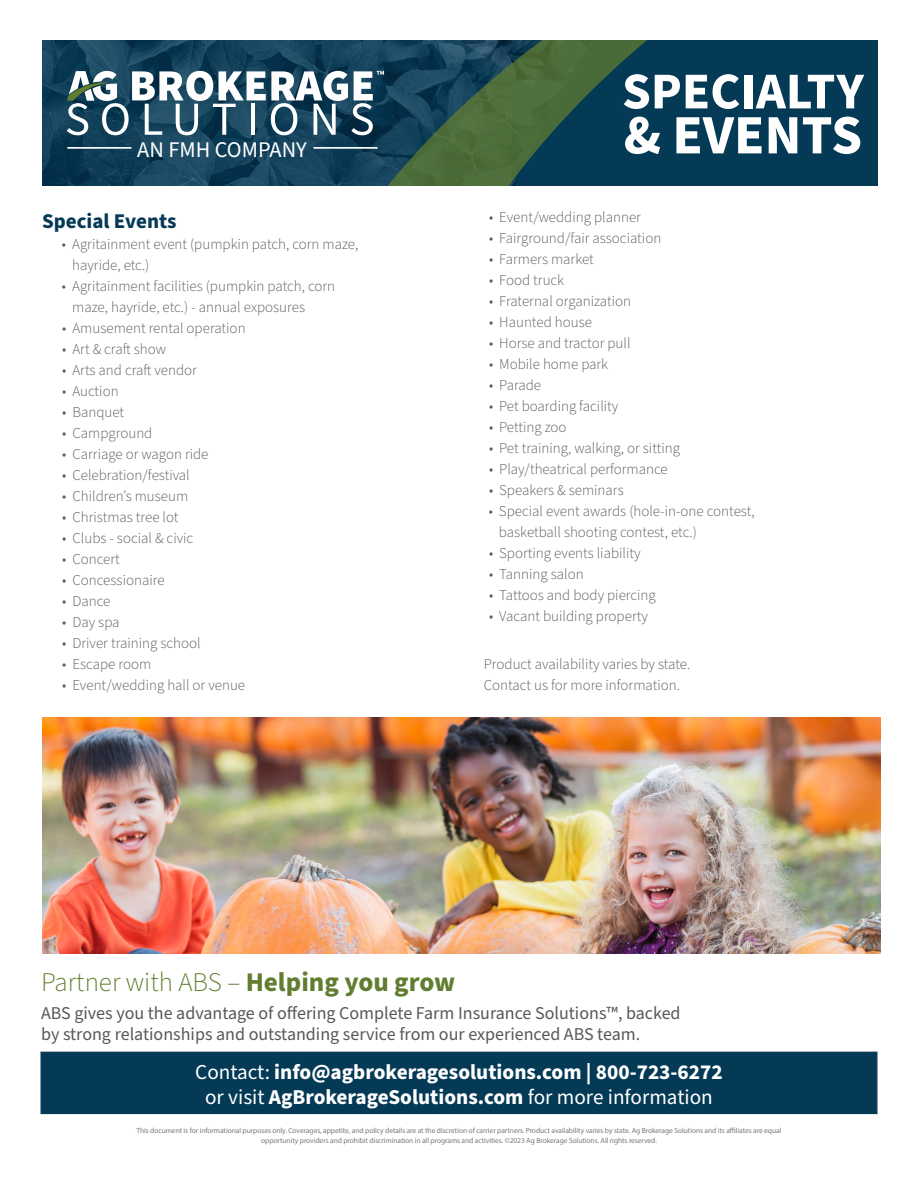
<style>
.page{position:relative;width:918px;height:1188px;background:#fff}
.page>*{position:absolute;margin:0;border:0;box-sizing:border-box;transform-origin:0 0}
.copy{font:700 55.5px "Source Sans Pro";color:#fff}
.copy-2{font:700 51.6px "Source Sans Pro";color:#fff}
.copy-3{font:300 27px "Source Sans Pro";color:#617d2f}
.t1{font:22.35px "Source Sans Pro";color:#fff}
.copy-4{font:700 21.15px/25.3px "Source Sans Pro";color:#fff;text-align:center}
.copy-5{font:700 21px "Source Sans Pro";color:#053a56}
.copy-6{font:18px/21.6px "Source Sans Pro";color:#57585a}
.copy-7{font:300 15px/21px "Source Sans Pro";color:#57585a}
.WhiteCopy{font:7.5px/10.5px "Myriad Pro";letter-spacing:-.01em;color:#787a7d;text-align:center}
.s1{font-weight:700}
.s2{font-weight:400}
</style>
<div class="page">
<img style="left:42px;top:40px;width:314px;height:146px">
<svg style="left:356px;top:40px;width:522px;height:146px;background:#174650"></svg>
<div style="left:40px;top:1052px;width:837px;height:62px;background:#053a56"></div>
<svg style="left:67px;top:71px;width:317px;height:64px"></svg>
<hr style="left:67px;top:147px;width:64px;height:2px;background:#fff">
<hr style="left:313px;top:147px;width:65px;height:2px;background:#fff">
<img style="left:42px;top:717px;width:839px;height:237px">
<p class="t1" style="left:137px;top:135px;width:171px">AN FMH COMPANY</p>
<p class="copy-5" style="left:42px;top:207px;width:136px">Special Events</p>
<p class="copy-7" style="left:72px;top:234px;width:288px;text-indent:-10px">• Agritainment event (pumpkin patch, corn maze, hayride, etc.)</p>
<p class="copy-7" style="left:72px;top:276px;width:264px;text-indent:-10px">• Agritainment facilities (pumpkin patch, corn maze, hayride, etc.) - annual exposures</p>
<p class="copy-7" style="left:62px;top:318px;width:185px">• Amusement rental operation</p>
<p class="copy-7" style="left:62px;top:339px;width:105px">• Art &amp; craft show</p>
<p class="copy-7" style="left:62px;top:360px;width:136px">• Arts and craft vendor</p>
<p class="copy-7" style="left:62px;top:381px;width:58px">• Auction</p>
<p class="copy-7" style="left:62px;top:402px;width:63px">• Banquet</p>
<p class="copy-7" style="left:62px;top:423px;width:92px">• Campground</p>
<p class="copy-7" style="left:62px;top:444px;width:148px">• Carriage or wagon ride</p>
<p class="copy-7" style="left:62px;top:465px;width:129px">• Celebration/festival</p>
<p class="copy-7" style="left:62px;top:486px;width:127px">• Children’s museum</p>
<p class="copy-7" style="left:62px;top:507px;width:118px">• Christmas tree lot</p>
<p class="copy-7" style="left:62px;top:528px;width:133px">• Clubs - social &amp; civic</p>
<p class="copy-7" style="left:62px;top:549px;width:59px">• Concert</p>
<p class="copy-7" style="left:62px;top:570px;width:104px">• Concessionaire</p>
<p class="copy-7" style="left:62px;top:591px;width:50px">• Dance</p>
<p class="copy-7" style="left:62px;top:612px;width:59px">• Day spa</p>
<p class="copy-7" style="left:62px;top:633px;width:140px">• Driver training school</p>
<p class="copy-7" style="left:62px;top:654px;width:91px">• Escape room</p>
<p class="copy-7" style="left:62px;top:675px;width:184px">• Event/wedding hall or venue</p>
<p class="copy-2" style="left:622px;top:56px;width:243px">SPECIALTY</p>
<p class="copy" style="left:624px;top:97px;width:240px">&amp; EVENTS</p>
<p class="copy-7" style="left:489px;top:207px;width:153px">• Event/wedding planner</p>
<p class="copy-7" style="left:489px;top:228px;width:174px">• Fairground/fair association</p>
<p class="copy-7" style="left:489px;top:249px;width:106px">• Farmers market</p>
<p class="copy-7" style="left:489px;top:270px;width:77px">• Food truck</p>
<p class="copy-7" style="left:489px;top:291px;width:144px">• Fraternal organization</p>
<p class="copy-7" style="left:489px;top:312px;width:104px">• Haunted house</p>
<p class="copy-7" style="left:489px;top:333px;width:143px">• Horse and tractor pull</p>
<p class="copy-7" style="left:489px;top:354px;width:121px">• Mobile home park</p>
<p class="copy-7" style="left:489px;top:375px;width:54px">• Parade</p>
<p class="copy-7" style="left:489px;top:396px;width:131px">• Pet boarding facility</p>
<p class="copy-7" style="left:489px;top:417px;width:79px">• Petting zoo</p>
<p class="copy-7" style="left:489px;top:438px;width:192px">• Pet training, walking, or sitting</p>
<p class="copy-7" style="left:489px;top:459px;width:180px">• Play/theatrical performance</p>
<p class="copy-7" style="left:489px;top:480px;width:136px">• Speakers &amp; seminars</p>
<p class="copy-7" style="left:499px;top:501px;width:257px;text-indent:-10px">• Special event awards (hole-in-one contest, basketball shooting contest, etc.)</p>
<p class="copy-7" style="left:489px;top:543px;width:153px">• Sporting events liability</p>
<p class="copy-7" style="left:489px;top:564px;width:96px">• Tanning salon</p>
<p class="copy-7" style="left:489px;top:585px;width:168px">• Tattoos and body piercing</p>
<p class="copy-7" style="left:489px;top:606px;width:160px">• Vacant building property</p>
<p class="copy-7" style="left:484px;top:654px;width:208px">Product availability varies by state.<br>Contact us for more information.</p>
<p class="copy-3" style="left:41px;top:964px;width:416px">Partner with ABS – <span class="s1">Helping you grow</span></p>
<p class="copy-6" style="left:41px;top:1003px;width:641px">ABS gives you the advantage of offering Complete Farm Insurance Solutions™, backed by strong relationships and outstanding service from our experienced ABS team.</p>
<p class="copy-4" style="left:195px;top:1060px;width:529px"><span class="s2">Contact:</span> info@agbrokeragesolutions.com | 800-723-6272 <span class="s2">or visit</span> AgBrokerageSolutions.com <span class="s2">for more information</span></p>
<p class="WhiteCopy" style="left:136px;top:1125px;width:647px">This document is for informational purposes only. Coverages, appetite, and policy details are at the discretion of carrier partners. Product availability varies by state. Ag Brokerage Solutions and its affiliates are equal opportunity providers and prohibit discrimination in all programs and activities. ©2023 Ag Brokerage Solutions. All rights reserved.</p>
</div>
